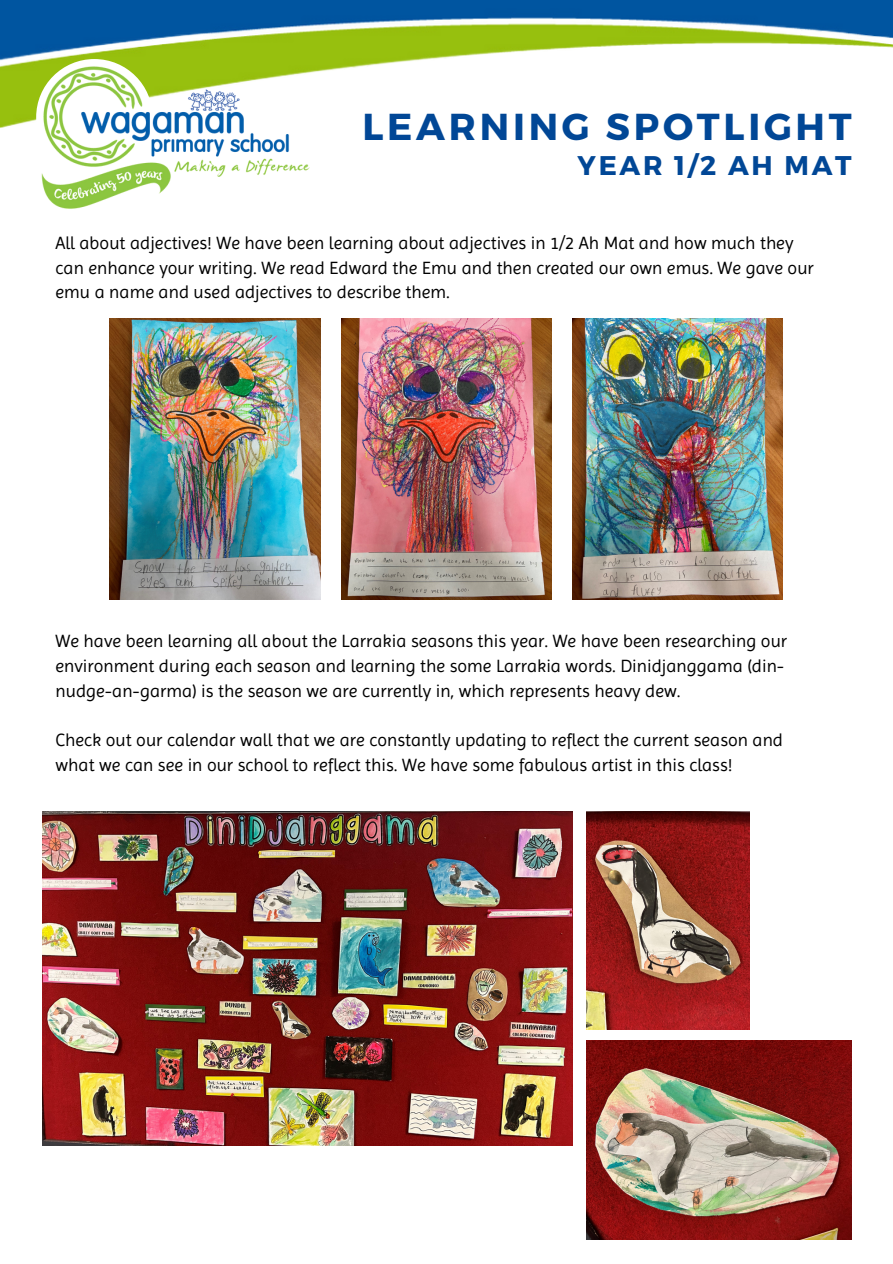
<style>
.page{position:relative;width:893px;height:1264px;background:#fff}
.page>*{position:absolute;margin:0;border:0;box-sizing:border-box;transform-origin:0 0}
.t1{font:700 37.5px "Montserrat";letter-spacing:.1em;color:#014796}
.t2{font:700 27px "Montserrat";letter-spacing:.1em;color:#014796}
.t3{font:18px/24.8px "Imprima";color:#000}
</style>
<div class="page">
<img style="left:0;top:0;width:892px;height:128px">
<img style="left:26px;top:57px;width:298px;height:152px">
<img style="left:341px;top:318px;width:210px;height:281px">
<img style="left:110px;top:318px;width:210px;height:281px">
<img style="left:572px;top:318px;width:210px;height:281px">
<img style="left:43px;top:811px;width:529px;height:334px">
<img style="left:586px;top:811px;width:163px;height:218px">
<img style="left:586px;top:1040px;width:265px;height:199px">
<p class="t1" style="left:362px;top:102px;width:490px">LEARNING SPOTLIGHT</p>
<p class="t2" style="left:577px;top:147px;width:275px">YEAR 1/2 AH MAT</p>
<p class="t3" style="left:55px;top:230px;width:759px">All about adjectives! We have been learning about adjectives in 1/2 Ah Mat and how much they can enhance your writing. We read Edward the Emu and then created our own emus. We gave our emu a name and used adjectives to describe them.</p>
<p class="t3" style="left:55px;top:629px;width:733px">We have been learning all about the Larrakia seasons this year. We have been researching our environment during each season and learning the some Larrakia words. Dinidjanggama (din&shy;nudge-an-garma) is the season we are currently in, which represents heavy dew.</p>
<p class="t3" style="left:55px;top:727px;width:729px">Check out our calendar wall that we are constantly updating to reflect the current season and what we can see in our school to reflect this. We have some fabulous artist in this class!</p>
</div>
